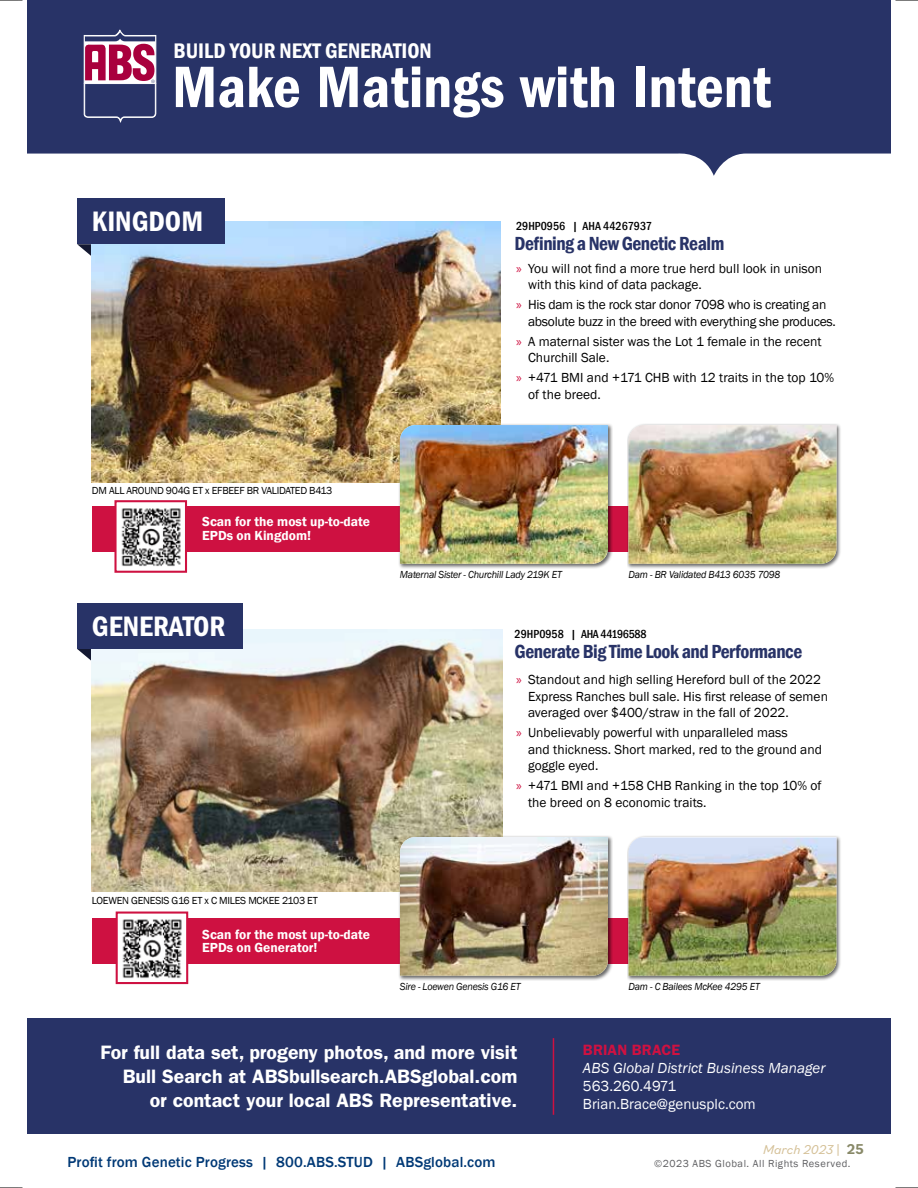
<style>
.page{position:relative;width:918px;height:1188px;background:#fff}
.page>*{position:absolute;margin:0;border:0;box-sizing:border-box;transform-origin:0 0}
.t1{font:60.45px "ITC Franklin Gothic Std Dm Cd";color:#fff}
.t2{font:29.1px "ITC Franklin Gothic Std Dm Cd";color:#fff}
.t3{font:600 condensed 21.75px "Franklin Gothic";color:#fff}
.t4{font:600 19.5px/24px "ITC Franklin Gothic Std";color:#fff;text-align:right}
.t5{font:600 condensed 19.5px "Franklin Gothic";letter-spacing:-.025em;color:#283367}
.t6{font:500 15px "Franklin Gothic";letter-spacing:.01em;color:#003976}
.t7{font:15px/18px "Franklin Gothic";color:#fff}
.t8{font:italic 15px "Franklin Gothic";color:#fff}
.t9{font:600 15px "ITC Franklin Gothic Std";letter-spacing:.01em;color:#ce1141}
.t10{font:13.5px/16.5px "Franklin Gothic";color:#000}
.t11{font:13.5px/16.5px "Franklin Gothic";letter-spacing:-.02em;color:#000}
.t12{font:600 13.5px/13.5px "Franklin Gothic";color:#fff}
.t13{font:italic 13.5px "Bilo";color:#d5c198}
.t14{font:500 condensed 12px "Franklin Gothic";color:#000}
.t15{font:500 condensed 12px "Franklin Gothic";letter-spacing:-.02em;color:#000}
.t16{font:italic 10.5px "Franklin Gothic";letter-spacing:-.02em;color:#000;scale:.95 1}
.t17{font:10.5px "Franklin Gothic";letter-spacing:-.025em;color:#000}
.t18{font:10.5px "Franklin Gothic";letter-spacing:.05em;color:#5e5e61}
.s1{font-family:"Myriad Pro";color:#ce1141}
.s2{font-style:normal}
.s3{font-weight:700;font-style:normal;font-size:15px;color:#888968}
</style>
<div class="page">
<svg style="left:77px;top:649px;width:15px;height:21px"></svg>
<svg style="left:77px;top:244px;width:15px;height:21px"></svg>
<svg style="left:27px;top:0;width:864px;height:176px;background:#434d7a"></svg>
<div style="left:27px;top:1019px;width:864px;height:115px;background:#283367"></div>
<svg style="left:84px;top:29px;width:72px;height:93px"></svg>
<img style="left:92px;top:222px;width:408px;height:261px">
<div style="left:92px;top:506px;width:730px;height:45px;background:#ce1141"></div>
<div style="left:92px;top:918px;width:730px;height:46px;background:#ce1141"></div>
<div style="left:77px;top:198px;width:148px;height:46px;background:#283367"></div>
<img style="left:92px;top:630px;width:410px;height:262px">
<div style="left:77px;top:603px;width:166px;height:46px;background:#283367"></div>
<img style="left:117px;top:506px;width:67px;height:61px">
<div style="left:114px;top:500px;width:73px;height:73px;border:2px solid #ce1141"></div>
<img style="left:119px;top:918px;width:66px;height:61px">
<div style="left:116px;top:912px;width:72px;height:72px;border:2px solid #ce1141"></div>
<hr style="left:553px;top:1038px;width:1px;height:77px;background:#ce1141">
<div style="left:627px;top:423px;width:215px;height:146px;background:#000;opacity:.6"></div>
<img style="left:628px;top:425px;width:209px;height:139px">
<div style="left:627px;top:835px;width:215px;height:146px;background:#000;opacity:.6"></div>
<img style="left:628px;top:837px;width:209px;height:139px">
<div style="left:398px;top:423px;width:215px;height:146px;background:#000;opacity:.6"></div>
<img style="left:400px;top:425px;width:208px;height:139px">
<div style="left:398px;top:835px;width:215px;height:146px;background:#000;opacity:.6"></div>
<img style="left:400px;top:837px;width:208px;height:139px">
<svg style="left:0;top:0;width:28px;height:1px"></svg>
<svg style="left:0;top:1187px;width:23px;height:1px"></svg>
<svg style="left:890px;top:0;width:28px;height:1px"></svg>
<svg style="left:895px;top:1187px;width:23px;height:1px"></svg>
<h3 class="t3" style="left:174px;top:36px;width:260px">BUILD YOUR NEXT GENERATION</h3>
<h1 class="t1" style="left:172px;top:52px;width:601px">Make Matings with Intent</h1>
<h2 class="t2" style="left:92px;top:205px;width:113px">KINGDOM</h2>
<p class="t14" style="left:516px;top:218px;width:137px">29HP0956 | AHA 44267937</p>
<h3 class="t5" style="left:515px;top:230px;width:211px">Defining a New Genetic Realm</h3>
<p class="t10" style="left:528px;top:260px;width:296px;text-indent:-12px"><span class="s1">»</span> You will not find a more true herd bull look in unison with this kind of data package.</p>
<p class="t11" style="left:528px;top:297px;width:309px;text-indent:-12px"><span class="s1">»</span> His dam is the rock star donor 7098 who is creating an absolute buzz in the breed with everything she produces.</p>
<p class="t10" style="left:528px;top:333px;width:295px;text-indent:-12px"><span class="s1">»</span> A maternal sister was the Lot 1 female in the recent<br>Churchill Sale.</p>
<p class="t10" style="left:528px;top:370px;width:308px;text-indent:-12px"><span class="s1">»</span> +471 BMI and +171 CHB with 12 traits in the top 10% of the breed.</p>
<p class="t17" style="left:92px;top:484px;width:242px">DM ALL AROUND 904G ET x EFBEEF BR VALIDATED B413</p>
<p class="t12" style="left:202px;top:515px;width:169px">Scan for the most up-to-date<br>EPDs on Kingdom!</p>
<h2 class="t2" style="left:92px;top:609px;width:135px">GENERATOR</h2>
<p class="t16" style="left:400px;top:568px;width:172px">Maternal Sister - Churchill Lady 219K ET</p>
<p class="t16" style="left:628px;top:568px;width:161px">Dam - BR Validated B413 6035 7098</p>
<p class="t15" style="left:515px;top:626px;width:133px">29HP0958 | AHA 44196588</p>
<h3 class="t5" style="left:515px;top:639px;width:289px">Generate Big Time Look and Performance</h3>
<p class="t10" style="left:528px;top:672px;width:301px;text-indent:-12px"><span class="s1">»</span> Standout and high selling Hereford bull of the 2022<br>Express Ranches bull sale. His first release of semen averaged over $400/straw in the fall of 2022.</p>
<p class="t10" style="left:528px;top:725px;width:295px;text-indent:-12px"><span class="s1">»</span> Unbelievably powerful with unparalleled mass<br>and thickness. Short marked, red to the ground and goggle eyed.</p>
<p class="t10" style="left:528px;top:778px;width:295px;text-indent:-12px"><span class="s1">»</span> +471 BMI and +158 CHB Ranking in the top 10% of the breed on 8 economic traits.</p>
<p class="t17" style="left:92px;top:894px;width:227px">LOEWEN GENESIS G16 ET x C MILES MCKEE 2103 ET</p>
<p class="t12" style="left:202px;top:928px;width:169px">Scan for the most up-to-date<br>EPDs on Generator!</p>
<p class="t16" style="left:400px;top:980px;width:129px">Sire - Loewen Genesis G16 ET</p>
<p class="t16" style="left:628px;top:980px;width:140px">Dam - C Bailees McKee 4295 ET</p>
<h3 class="t4" style="left:101px;top:1040px;width:418px">For full data set, progeny photos, and more visit<br>Bull Search at ABSbullsearch.ABSglobal.com<br>or contact your local ABS Representative.</h3>
<p class="t9" style="left:583px;top:1041px;width:99px">BRIAN BRACE</p>
<p class="t8" style="left:583px;top:1058px;width:244px">ABS Global District Business Manager</p>
<p class="t7" style="left:583px;top:1077px;width:174px">563.260.4971<br>Brian.Brace@genusplc.com</p>
<p class="t13" style="left:763px;top:1140px;width:102px">March 2023 <span class="s2">|</span> <span class="s3">25</span></p>
<p class="t6" style="left:68px;top:1153px;width:430px">Profit from Genetic Progress | 800.ABS.STUD | ABSglobal.com</p>
<p class="t18" style="left:654px;top:1157px;width:198px">©2023 ABS Global. All Rights Reserved.</p>
</div>
